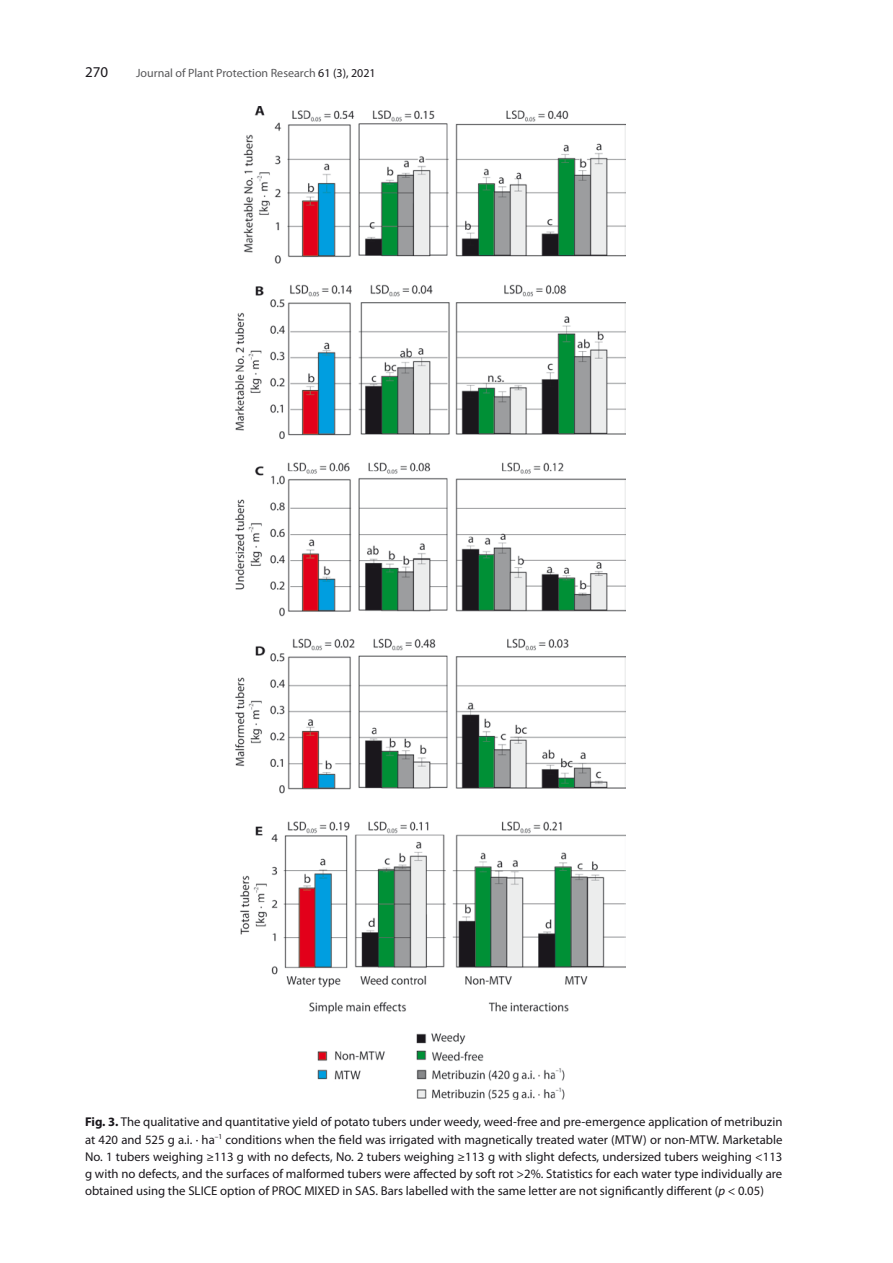
<style>
.page{position:relative;width:893px;height:1263px;background:#fff}
.page>*{position:absolute;margin:0;border:0;box-sizing:border-box;transform-origin:0 0}
.t1{font:15px "Myriad Pro";color:#1a171c}
.t2{font:12.75px/17.2px "Myriad Pro";color:#1a171c;text-align:justify}
.t3{font:12px "Myriad Pro";color:#58585a}
.s1{color:#1a171c}
.s2{font-weight:700}
.s3{font-style:italic}
</style>
<div class="page">
<img style="left:235px;top:106px;width:391px;height:993px">
<p class="t1" style="left:85px;top:63px;width:25px">270</p>
<p class="t3" style="left:136px;top:66px;width:241px">Journal of Plant Protection Research <span class="s1">61 (3), 2021</span></p>
<p class="t2" style="left:85px;top:1113px;width:699px"><span class="s2">Fig. 3.</span> The qualitative and quantitative yield of potato tubers under weedy, weed-free and pre-emergence application of metribuzin at 420 and 525 g a.i. · ha<sup>–1</sup> conditions when the field was irrigated with magnetically treated water (MTW) or non-MTW. Marketable No. 1 tubers weighing ≥113 g with no defects, No. 2 tubers weighing ≥113 g with slight defects, undersized tubers weighing &lt;113 g with no defects, and the surfaces of malformed tubers were affected by soft rot &gt;2%. Statistics for each water type individually are obtained using the SLICE option of PROC MIXED in SAS. Bars labelled with the same letter are not significantly different (<span class="s3">p</span> &lt; 0.05)</p>
</div>
